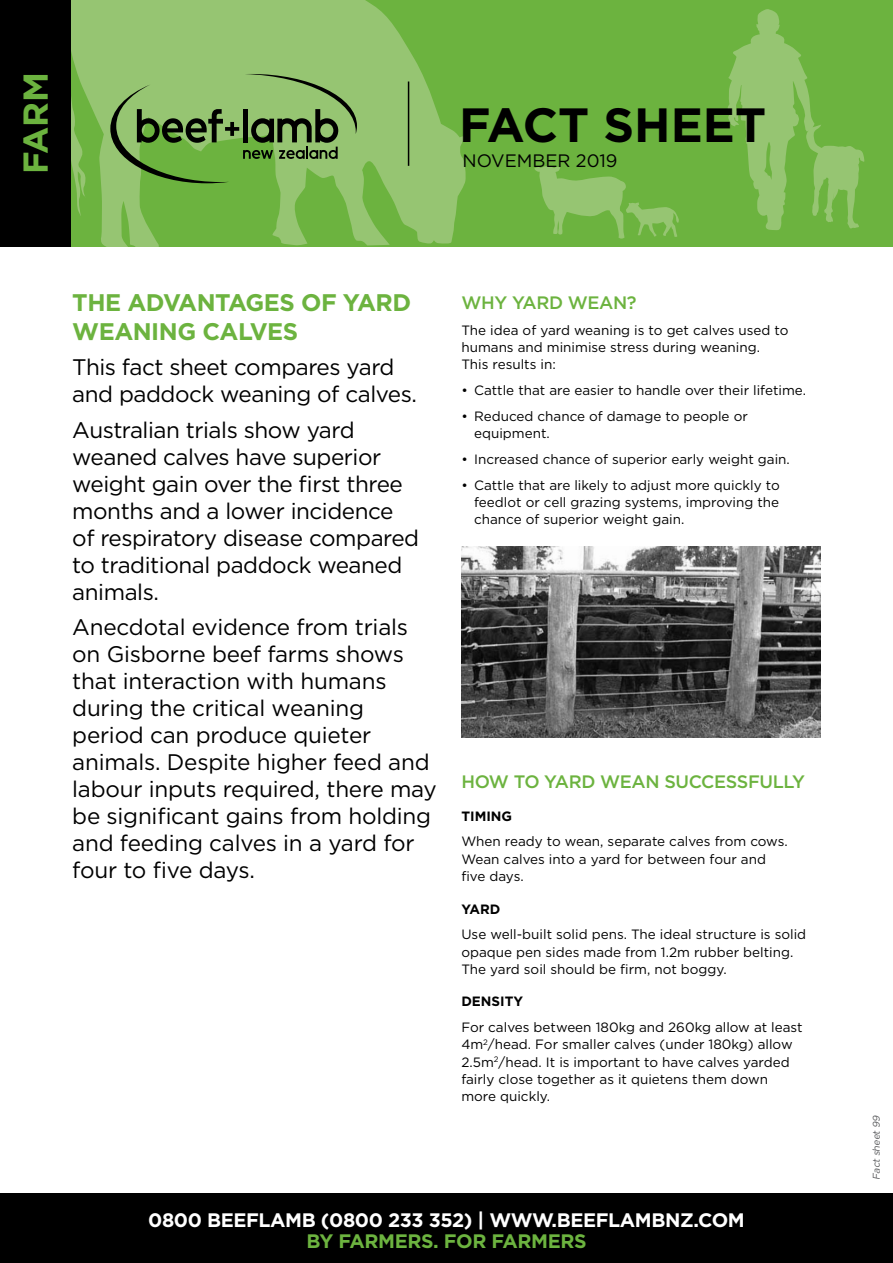
<style>
.page{position:relative;width:893px;height:1263px;background:#fff}
.page>*{position:absolute;margin:0;border:0;box-sizing:border-box;transform-origin:0 0}
.t1{font:700 48px "Gotham";color:#000}
.t2{font:700 34.5px "Gotham";color:#6cb33f}
.t3{font:700 24px/28.5px "Gotham";letter-spacing:-.02em;color:#6cb33f}
.t4{font:22.5px/27px "Gotham";letter-spacing:-.02em;color:#000}
.t5{font:700 19.5px "Gotham";letter-spacing:-.02em;color:#fff}
.t6{font:700 19.5px "Gotham";letter-spacing:-.02em;color:#6cb33f}
.t7{font:500 18px "Gotham";letter-spacing:-.02em;color:#6cb33f}
.t8{font:18px "Gotham";color:#000}
.t9{font:13.5px/17.2px "Gotham";color:#000}
.t10{font:700 13.5px "Gotham";color:#000}
.t11{font:italic 9.75px "Gotham";color:#58595b}
</style>
<div class="page">
<div style="left:0;top:1193px;width:893px;height:70px;background:#000"></div>
<div style="left:0;top:0;width:893px;height:247px;background:#6cb33f"></div>
<svg style="left:728px;top:9px;width:137px;height:221px"></svg>
<svg style="left:70px;top:0;width:396px;height:247px;fill:#96c572"></svg>
<svg style="left:534px;top:166px;width:145px;height:73px"></svg>
<div style="left:0;top:0;width:70px;height:247px;background:#000"></div>
<hr style="left:408px;top:81px;width:1px;height:85px;background:#000">
<img style="left:461px;top:547px;width:360px;height:190px">
<svg style="left:110px;top:74px;width:247px;height:109px"></svg>
<h2 class="t2" style="left:13px;top:174px;width:104px;rotate:-90deg">FARM</h2>
<h1 class="t1" style="left:459px;top:93px;width:308px">FACT SHEET</h1>
<h3 class="t8" style="left:462px;top:149px;width:157px">NOVEMBER 2019</h3>
<h3 class="t3" style="left:72px;top:288px;width:340px">THE ADVANTAGES OF YARD<br>WEANING CALVES</h3>
<h3 class="t4" style="left:72px;top:353px;width:346px">This fact sheet compares yard and paddock weaning of calves.</h3>
<h3 class="t4" style="left:72px;top:416px;width:348px">Australian trials show yard weaned calves have superior weight gain over the first three months and a lower incidence of respiratory disease compared to traditional paddock weaned animals.</h3>
<p class="t4" style="left:72px;top:613px;width:366px">Anecdotal evidence from trials on Gisborne beef farms shows that interaction with humans during the critical weaning period can produce quieter animals. Despite higher feed and labour inputs required, there may be significant gains from holding and feeding calves in a yard for four to five days.</p>
<h3 class="t7" style="left:461px;top:291px;width:177px">WHY YARD WEAN?</h3>
<p class="t9" style="left:461px;top:321px;width:329px">The idea of yard weaning is to get calves used to humans and minimise stress during weaning.<br>This results in:</p>
<p class="t9" style="left:461px;top:381px;width:346px">• Cattle that are easier to handle over their lifetime.</p>
<p class="t9" style="left:474px;top:407px;width:275px;text-indent:-13px">• Reduced chance of damage to people or equipment.</p>
<p class="t9" style="left:461px;top:450px;width:330px">• Increased chance of superior early weight gain.</p>
<p class="t9" style="left:474px;top:476px;width:307px;text-align:justify;text-indent:-13px">• Cattle that are likely to adjust more quickly to feedlot or cell grazing systems, improving the chance of superior weight gain.</p>
<h3 class="t7" style="left:461px;top:770px;width:345px">HOW TO YARD WEAN SUCCESSFULLY</h3>
<p class="t10" style="left:461px;top:807px;width:52px">TIMING</p>
<p class="t9" style="left:461px;top:833px;width:328px">When ready to wean, separate calves from cows.<br>Wean calves into a yard for between four and five days.</p>
<p class="t10" style="left:461px;top:900px;width:41px">YARD</p>
<p class="t9" style="left:461px;top:926px;width:346px">Use well-built solid pens. The ideal structure is solid opaque pen sides made from 1.2m rubber belting.<br>The yard soil should be firm, not boggy.</p>
<p class="t10" style="left:461px;top:993px;width:63px">DENSITY</p>
<p class="t9" style="left:461px;top:1018px;width:343px">For calves between 180kg and 260kg allow at least 4m<sup>2</sup>/head. For smaller calves (under 180kg) allow 2.5m<sup>2</sup>/head. It is important to have calves yarded fairly close together as it quietens them down more quickly.</p>
<h3 class="t5" style="left:148px;top:1207px;width:598px">0800 BEEFLAMB (0800 233 352) | WWW.BEEFLAMBNZ.COM</h3>
<h3 class="t6" style="left:306px;top:1228px;width:282px">BY FARMERS. FOR FARMERS</h3>
<p class="t11" style="left:870px;top:1180px;width:67px;rotate:-90deg">Factsheet99</p>
</div>
